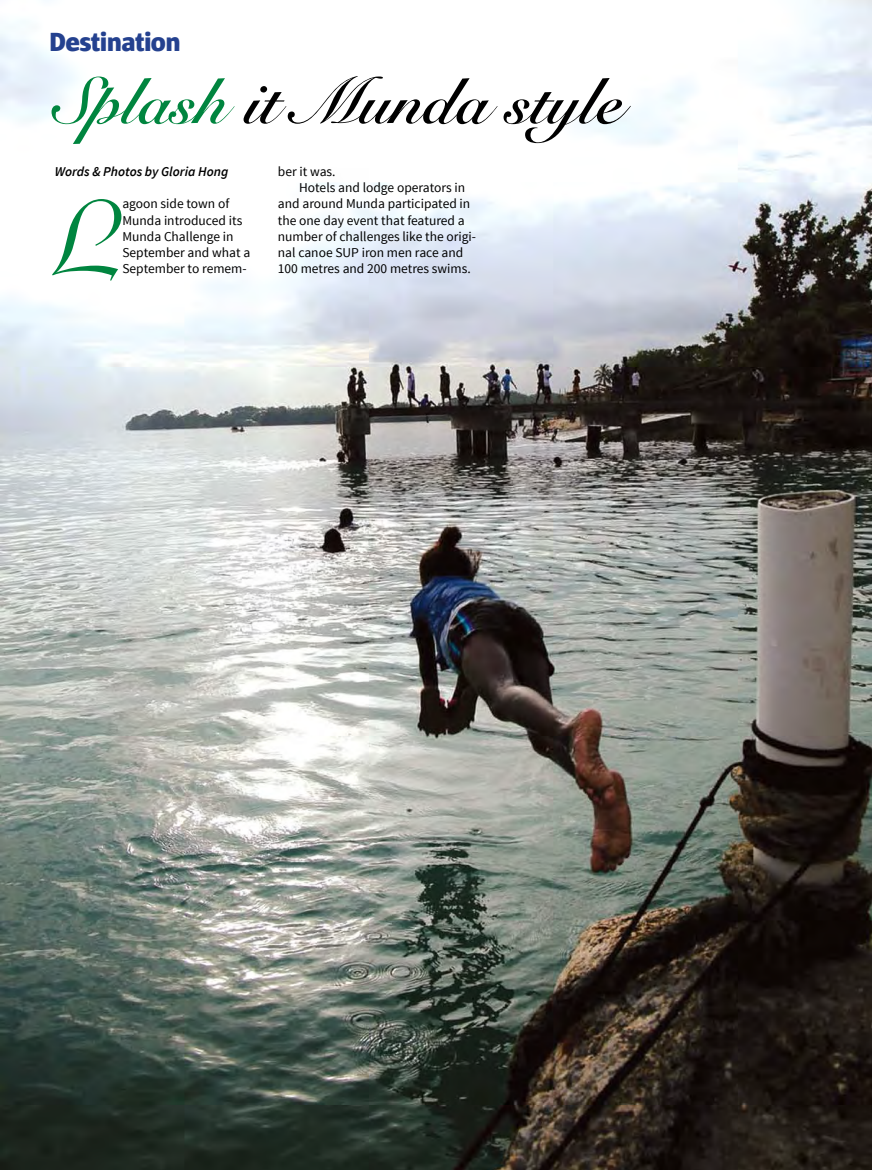
<style>
.page{position:relative;width:872px;height:1170px;background:#fff}
.page>*{position:absolute;margin:0;border:0;box-sizing:border-box;transform-origin:0 0}
.t1{font:105.15px "Argentine";color:#00853f}
.t2{font:64.5px "Snell Roundhand Bold Script";color:#000}
.t3{font:800 27px "Sun Sans";color:#24418f}
.t4{font:13.5px/16.2px "Source Sans Pro";color:#000}
.t5{font:italic 600 13.5px "Source Sans Pro";color:#000}
.s1{color:#00853f}
</style>
<div class="page">
<img style="left:0;top:0;width:872px;height:1169px">
<h3 class="t3" style="left:49px;top:27px;width:133px">Destination</h3>
<h2 class="t2" style="left:55px;top:63px;width:569px"><span class="s1">Splash</span> it Munda style</h2>
<p class="t4" style="left:278px;top:164px;width:59px">ber it was.</p>
<p class="t4" style="left:299px;top:180px;width:167px">Hotels and lodge operators in</p>
<p class="t4" style="left:278px;top:196px;width:194px">and around Munda participated in</p>
<p class="t4" style="left:278px;top:212px;width:188px">the one day event that featured a</p>
<p class="t4" style="left:278px;top:228px;width:200px">number of challenges like the origi-</p>
<p class="t4" style="left:278px;top:245px;width:187px">nal canoe SUP iron men race and</p>
<p class="t4" style="left:278px;top:261px;width:194px">100 metres and 200 metres swims.</p>
<p class="t5" style="left:55px;top:163px;width:175px">Words &amp; Photos by Gloria Hong</p>
<h1 class="t1" style="left:55px;top:178px;width:69px">L</h1>
<p class="t4" style="left:122px;top:196px;width:129px">agoon side town of<br>Munda introduced its<br>Munda Challenge in<br>September and what a<br>September to remem-</p>
</div>
